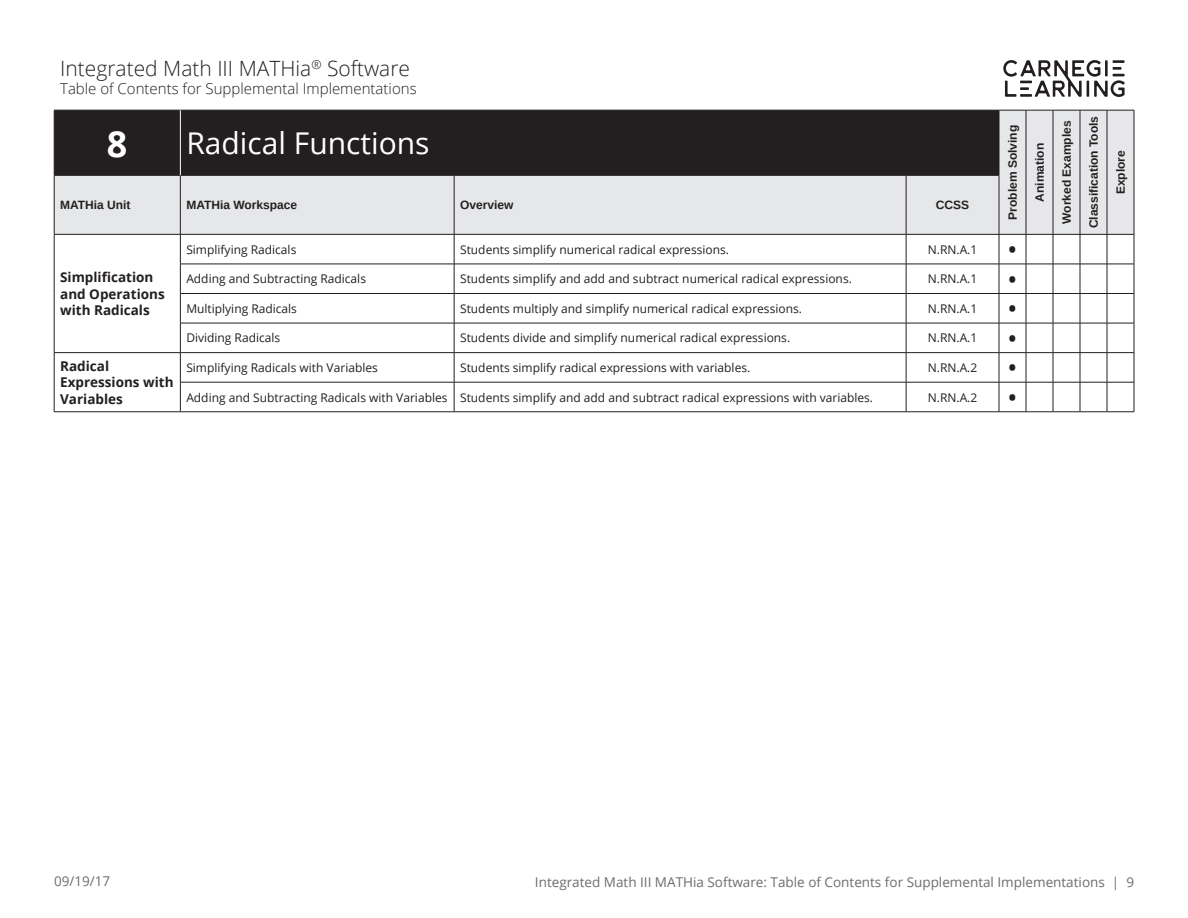
<style>
.page{position:relative;width:1188px;height:918px;background:#fff}
.page>*{position:absolute;margin:0;border:0;box-sizing:border-box;transform-origin:0 0}
.t1{font:700 36px "Open Sans";color:#fff}
.t2{font:30px "Open Sans";color:#fff}
.t3{font:300 21px "Open Sans";color:#231f20}
.t4{font:700 21px "Open Sans";color:#231f20}
.t5{font:300 15px "Open Sans";color:#231f20}
.t6{font:13.5px "Open Sans";color:#6c6d70}
.t7{font:700 13.5px/16.2px "Open Sans";color:#231f20}
.t8{font:12px "Open Sans";color:#231f20}
.t9{font:700 12px "Arimo";color:#231f20}
</style>
<div class="page">
<div style="left:55px;top:111px;width:944px;height:64px;background:#231f20"></div>
<div style="left:55px;top:176px;width:944px;height:58px;background:#e6e7e9"></div>
<hr style="left:54px;top:110px;width:126px;height:1px;background:#231f20">
<hr style="left:54px;top:110px;width:1px;height:65px;background:#231f20">
<hr style="left:180px;top:110px;width:274px;height:1px;background:#231f20">
<hr style="left:454px;top:110px;width:452px;height:1px;background:#231f20">
<hr style="left:906px;top:110px;width:93px;height:1px;background:#231f20">
<hr style="left:54px;top:175px;width:126px;height:1px;background:#231f20">
<hr style="left:54px;top:176px;width:1px;height:58px;background:#231f20">
<hr style="left:180px;top:175px;width:274px;height:1px;background:#231f20">
<hr style="left:180px;top:176px;width:1px;height:58px;background:#231f20">
<hr style="left:454px;top:175px;width:452px;height:1px;background:#231f20">
<hr style="left:454px;top:176px;width:1px;height:58px;background:#231f20">
<hr style="left:906px;top:175px;width:93px;height:1px;background:#231f20">
<hr style="left:906px;top:176px;width:1px;height:58px;background:#231f20">
<hr style="left:54px;top:234px;width:126px;height:1px;background:#231f20">
<svg style="left:54px;top:235px;width:1px;height:58px"></svg>
<hr style="left:54px;top:293px;width:1px;height:30px;background:#231f20">
<hr style="left:54px;top:352px;width:126px;height:1px;background:#231f20">
<svg style="left:54px;top:323px;width:1px;height:59px"></svg>
<hr style="left:54px;top:382px;width:1px;height:30px;background:#231f20">
<hr style="left:54px;top:412px;width:126px;height:1px;background:#231f20">
<hr style="left:180px;top:234px;width:274px;height:1px;background:#231f20">
<hr style="left:454px;top:234px;width:452px;height:1px;background:#231f20">
<hr style="left:906px;top:234px;width:93px;height:1px;background:#231f20">
<hr style="left:180px;top:264px;width:274px;height:1px;background:#231f20">
<hr style="left:454px;top:264px;width:452px;height:1px;background:#231f20">
<hr style="left:906px;top:264px;width:93px;height:1px;background:#231f20">
<hr style="left:180px;top:293px;width:274px;height:1px;background:#231f20">
<hr style="left:454px;top:293px;width:452px;height:1px;background:#231f20">
<hr style="left:906px;top:293px;width:93px;height:1px;background:#231f20">
<hr style="left:180px;top:323px;width:274px;height:1px;background:#231f20">
<hr style="left:454px;top:323px;width:452px;height:1px;background:#231f20">
<hr style="left:906px;top:323px;width:93px;height:1px;background:#231f20">
<hr style="left:180px;top:352px;width:274px;height:1px;background:#231f20">
<svg style="left:180px;top:235px;width:1px;height:147px"></svg>
<hr style="left:454px;top:352px;width:452px;height:1px;background:#231f20">
<svg style="left:454px;top:235px;width:1px;height:147px"></svg>
<hr style="left:906px;top:352px;width:93px;height:1px;background:#231f20">
<svg style="left:906px;top:235px;width:1px;height:147px"></svg>
<hr style="left:180px;top:382px;width:274px;height:1px;background:#231f20">
<hr style="left:180px;top:382px;width:1px;height:30px;background:#231f20">
<hr style="left:454px;top:382px;width:452px;height:1px;background:#231f20">
<hr style="left:454px;top:382px;width:1px;height:30px;background:#231f20">
<hr style="left:906px;top:382px;width:93px;height:1px;background:#231f20">
<hr style="left:906px;top:382px;width:1px;height:30px;background:#231f20">
<hr style="left:999px;top:382px;width:1px;height:30px;background:#231f20">
<hr style="left:1026px;top:382px;width:1px;height:30px;background:#231f20">
<hr style="left:1053px;top:382px;width:1px;height:30px;background:#231f20">
<hr style="left:1080px;top:382px;width:1px;height:30px;background:#231f20">
<svg style="left:999px;top:110px;width:136px;height:273px"></svg>
<hr style="left:1107px;top:382px;width:1px;height:30px;background:#231f20">
<hr style="left:1134px;top:382px;width:1px;height:30px;background:#231f20">
<hr style="left:180px;top:412px;width:274px;height:1px;background:#231f20">
<hr style="left:454px;top:412px;width:452px;height:1px;background:#231f20">
<hr style="left:906px;top:412px;width:93px;height:1px;background:#231f20">
<svg style="left:999px;top:412px;width:135px;height:1px"></svg>
<hr style="left:180px;top:110px;width:1px;height:65px;background:#fff">
<svg style="left:1003px;top:60px;width:122px;height:37px"></svg>
<h3 class="t3" style="left:60px;top:54px;width:351px">Integrated Math III MATHia<sup>®</sup> Software</h3>
<p class="t5" style="left:60px;top:78px;width:358px">Table of Contents for Supplemental Implementations</p>
<h1 class="t1" style="left:107px;top:118px;width:22px">8</h1>
<h2 class="t2" style="left:186px;top:123px;width:245px">Radical Functions</h2>
<p class="t9" style="left:1004px;top:220px;width:96px;rotate:-90deg">Problem Solving</p>
<p class="t9" style="left:60px;top:197px;width:72px">MATHia Unit</p>
<p class="t9" style="left:186px;top:197px;width:112px">MATHia Workspace</p>
<p class="t9" style="left:460px;top:197px;width:55px">Overview</p>
<p class="t9" style="left:936px;top:197px;width:35px">CCSS</p>
<p class="t7" style="left:60px;top:269px;width:106px">Simplification and Operations with Radicals</p>
<p class="t8" style="left:186px;top:241px;width:112px">Simplifying Radicals</p>
<p class="t8" style="left:460px;top:241px;width:270px">Students simplify numerical radical expressions.</p>
<p class="t8" style="left:928px;top:241px;width:51px">N.RN.A.1</p>
<h3 class="t4" style="left:1009px;top:235px;width:9px">•</h3>
<p class="t8" style="left:186px;top:271px;width:181px">Adding and Subtracting Radicals</p>
<p class="t8" style="left:460px;top:271px;width:393px">Students simplify and add and subtract numerical radical expressions.</p>
<p class="t8" style="left:928px;top:271px;width:51px">N.RN.A.1</p>
<h3 class="t4" style="left:1009px;top:264px;width:9px">•</h3>
<p class="t8" style="left:186px;top:300px;width:112px">Multiplying Radicals</p>
<p class="t8" style="left:460px;top:300px;width:343px">Students multiply and simplify numerical radical expressions.</p>
<p class="t8" style="left:928px;top:300px;width:51px">N.RN.A.1</p>
<h3 class="t4" style="left:1009px;top:294px;width:9px">•</h3>
<p class="t8" style="left:186px;top:330px;width:95px">Dividing Radicals</p>
<p class="t8" style="left:460px;top:330px;width:332px">Students divide and simplify numerical radical expressions.</p>
<p class="t8" style="left:928px;top:330px;width:51px">N.RN.A.1</p>
<h3 class="t4" style="left:1009px;top:323px;width:9px">•</h3>
<p class="t7" style="left:60px;top:358px;width:115px">Radical<br>Expressions with<br>Variables</p>
<p class="t8" style="left:186px;top:359px;width:193px">Simplifying Radicals with Variables</p>
<p class="t8" style="left:460px;top:359px;width:292px">Students simplify radical expressions with variables.</p>
<p class="t8" style="left:928px;top:359px;width:51px">N.RN.A.2</p>
<h3 class="t4" style="left:1009px;top:353px;width:9px">•</h3>
<p class="t8" style="left:186px;top:389px;width:688px">Adding and Subtracting Radicals with Variables Students simplify and add and subtract radical expressions with variables.</p>
<p class="t8" style="left:928px;top:389px;width:51px">N.RN.A.2</p>
<h3 class="t4" style="left:1009px;top:383px;width:9px">•</h3>
<p class="t9" style="left:1031px;top:202px;width:60px;rotate:-90deg">Animation</p>
<p class="t9" style="left:1058px;top:224px;width:105px;rotate:-90deg">Worked Examples</p>
<p class="t9" style="left:1085px;top:228px;width:114px;rotate:-90deg">Classification Tools</p>
<p class="t9" style="left:1112px;top:194px;width:46px;rotate:-90deg">Explore</p>
<p class="t6" style="left:54px;top:872px;width:58px">09/19/17</p>
<p class="t6" style="left:535px;top:872px;width:601px">Integrated Math III MATHia Software: Table of Contents for Supplemental Implementations | 9</p>
</div>
